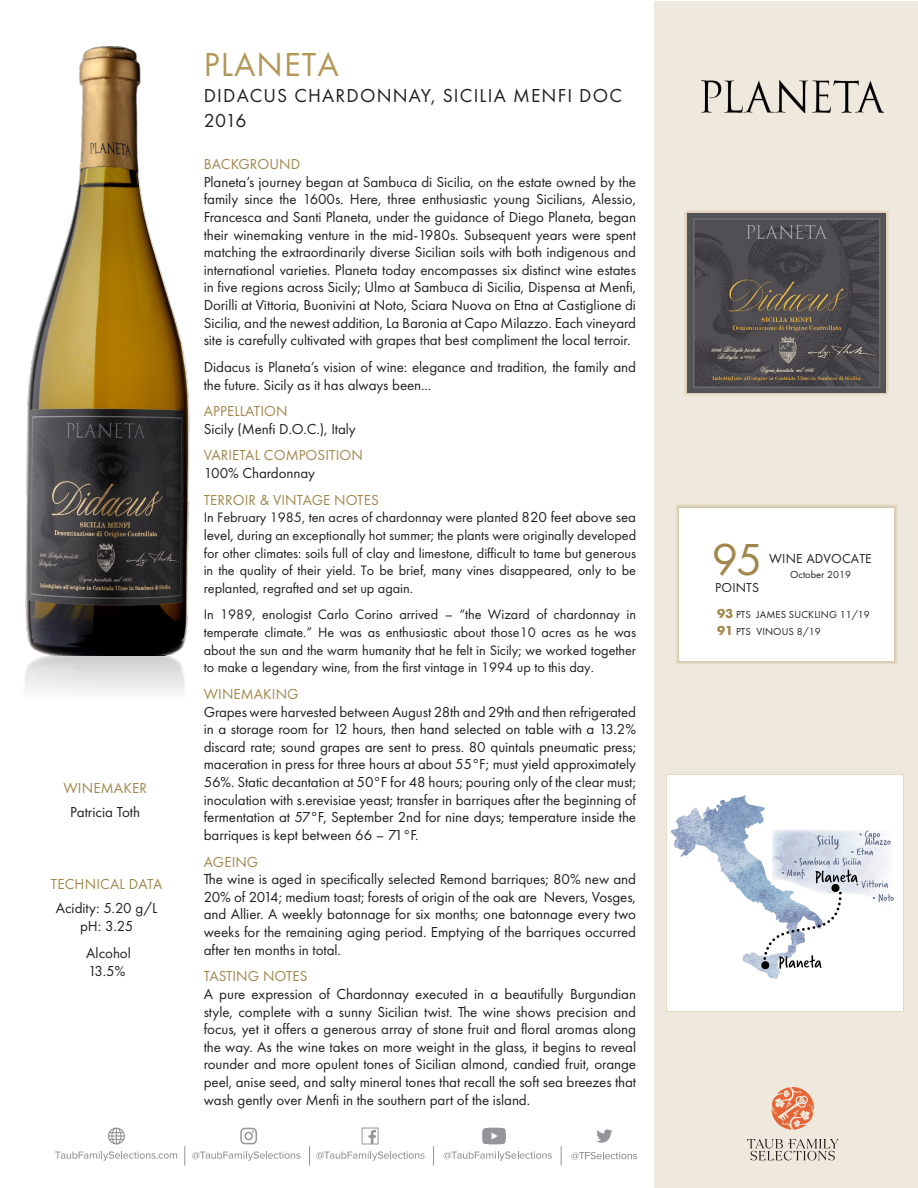
<style>
.page{position:relative;width:918px;height:1188px;background:#fff}
.page>*{position:absolute;margin:0;border:0;box-sizing:border-box;transform-origin:0 0}
.t1{font:46.5px "Futura PT";color:#a2874c}
._2_Producer_Name{font:34.5px "Futura PT";letter-spacing:.03em;color:#b39758}
._3_Wine_Name___Vint{font:19.5px/25.5px "Futura PT";letter-spacing:.06em;color:#231f20}
._5_Body_Text{font:15px/17.7px "Futura PT";letter-spacing:-.005em;color:#231f20;text-align:justify}
._4_Para_Header{font:15px "Futura PT";letter-spacing:.005em;color:#a2874c}
.Winemkr___Tech_body{font:15px/18px "Futura PT";color:#231f20;text-align:center}
.Winemkr___Tech_head{font:15px "Futura PT";letter-spacing:.01em;color:#a2874c}
.Para_Body{font:14.25px/17.7px "Futura PT";letter-spacing:-.005em;color:#231f20;text-align:justify}
.t2{font:13.5px "Futura PT";letter-spacing:.01em;color:#231f20}
.t3{font:10.5px "Futura PT";letter-spacing:.01em;color:#231f20}
.s1{font-size:15px}
.s2{font-weight:700;font-size:13.5px;color:#a2874c}
</style>
<div class="page">
<div style="left:654px;top:1px;width:263px;height:1186px;background:#efe8dc"></div>
<div style="left:684px;top:210px;width:206px;height:186px;background:#b39758;opacity:.65"></div>
<img style="left:688px;top:213px;width:198px;height:180px">
<div style="left:676px;top:504px;width:221px;height:160px;background:#a2874c;opacity:.65"></div>
<div style="left:679px;top:508px;width:215px;height:153px;background:#fff"></div>
<div style="left:666px;top:774px;width:238px;height:238px;background:#fff"></div>
<img style="left:670px;top:795px;width:224px;height:184px">
<img style="left:701px;top:80px;width:183px;height:33px">
<img style="left:25px;top:46px;width:165px;height:610px">
<svg style="left:571px;top:1152px;width:66px;height:8px"></svg>
<svg style="left:55px;top:1151px;width:122px;height:10px"></svg>
<svg style="left:192px;top:1151px;width:108px;height:10px"></svg>
<svg style="left:316px;top:1151px;width:109px;height:10px"></svg>
<svg style="left:444px;top:1151px;width:108px;height:10px"></svg>
<svg style="left:561px;top:1146px;width:1px;height:20px"></svg>
<svg style="left:309px;top:1146px;width:1px;height:20px"></svg>
<svg style="left:185px;top:1146px;width:1px;height:20px"></svg>
<svg style="left:362px;top:1128px;width:17px;height:17px"></svg>
<svg style="left:240px;top:1128px;width:17px;height:16px"></svg>
<svg style="left:433px;top:1146px;width:1px;height:20px"></svg>
<svg style="left:596px;top:1129px;width:17px;height:14px"></svg>
<svg style="left:108px;top:1128px;width:17px;height:17px"></svg>
<svg style="left:482px;top:1128px;width:24px;height:16px"></svg>
<svg style="left:747px;top:1139px;width:92px;height:21px"></svg>
<svg style="left:771px;top:1087px;width:43px;height:43px"></svg>
<p class="Winemkr___Tech_head" style="left:63px;top:779px;width:85px">WINEMAKER</p>
<p class="Winemkr___Tech_body" style="left:70px;top:803px;width:71px">Patricia Toth</p>
<p class="Winemkr___Tech_head" style="left:51px;top:875px;width:113px">TECHNICAL DATA</p>
<p class="Winemkr___Tech_body" style="left:56px;top:899px;width:103px">Acidity: 5.20 g/L pH: 3.25</p>
<p class="Winemkr___Tech_body" style="left:86px;top:944px;width:46px;text-align:left">Alcohol<br>13.5%</p>
<p class="_2_Producer_Name" style="left:204px;top:44px;width:136px">PLANETA</p>
<p class="_3_Wine_Name___Vint" style="left:204px;top:82px;width:420px">DIDACUS CHARDONNAY, SICILIA MENFI DOC<br>2016</p>
<p class="_4_Para_Header" style="left:204px;top:155px;width:98px">BACKGROUND</p>
<p class="_5_Body_Text" style="left:204px;top:173px;width:434px">Planeta’s journey began at Sambuca di Sicilia, on the estate owned by the family since the 1600s. Here, three enthusiastic young Sicilians, Alessio, Francesca and Santi Planeta, under the guidance of Diego Planeta, began their winemaking venture in the mid-1980s. Subsequent years were spent matching the extraordinarily diverse Sicilian soils with both indigenous and international varieties. Planeta today encompasses six distinct wine estates in five regions across Sicily; Ulmo at Sambuca di Sicilia, Dispensa at Menfi, Dorilli at Vittoria, Buonivini at Noto, Sciara Nuova on Etna at Castiglione di Sicilia, and the newest addition, La Baronia at Capo Milazzo. Each vineyard site is carefully cultivated with grapes that best compliment the local terroir.</p>
<p class="_5_Body_Text" style="left:204px;top:358px;width:434px">Didacus is Planeta’s vision of wine: elegance and tradition, the family and the future. Sicily as it has always been...</p>
<p class="_4_Para_Header" style="left:204px;top:402px;width:85px">APPELLATION</p>
<p class="_5_Body_Text" style="left:204px;top:420px;width:154px">Sicily (Menfi D.O.C.), Italy</p>
<p class="_4_Para_Header" style="left:204px;top:447px;width:161px">VARIETAL COMPOSITION</p>
<p class="_5_Body_Text" style="left:204px;top:464px;width:113px">100% Chardonnay</p>
<p class="_4_Para_Header" style="left:204px;top:491px;width:177px">TERROIR &amp; VINTAGE NOTES</p>
<p class="Para_Body" style="left:204px;top:509px;width:434px">In February 1985, ten acres of chardonnay were planted <span class="s1">820 feet above sea level,</span> during an exceptionally hot summer; the plants were originally developed for other climates: soils full of clay and limestone, difficult to tame but generous in the quality of their yield. To be brief, many vines disappeared, only to be replanted, regrafted and set up again.</p>
<p class="Para_Body" style="left:204px;top:606px;width:434px">In 1989, enologist Carlo Corino arrived – “the Wizard of chardonnay in temperate climate.” He was as enthusiastic about those10 acres as he was about the sun and the warm humanity that he felt in Sicily; we worked together to make a legendary wine, from the first vintage in 1994 up to this day.</p>
<p class="_4_Para_Header" style="left:204px;top:685px;width:96px">WINEMAKING</p>
<p class="_5_Body_Text" style="left:204px;top:703px;width:434px">Grapes were harvested between August 28th and 29th and then refrigerated in a storage room for 12 hours, then hand selected on table with a 13.2% discard rate; sound grapes are sent to press. 80 quintals pneumatic press; maceration in press for three hours at about 55°F; must yield approximately 56%. Static decantation at 50°F for 48 hours; pouring only of the clear must; inoculation with s.erevisiae yeast; transfer in barriques after the beginning of fermentation at 57°F, September 2nd for nine days; temperature inside the barriques is kept between 66 – 71°F.</p>
<p class="_4_Para_Header" style="left:204px;top:853px;width:56px">AGEING</p>
<p class="_5_Body_Text" style="left:204px;top:870px;width:434px">The wine is aged in specifically selected Remond barriques; 80% new and 20% of 2014; medium toast; forests of origin of the oak are Nevers, Vosges, and Allier. A weekly batonnage for six months; one batonnage every two weeks for the remaining aging period. Emptying of the barriques occurred after ten months in total.</p>
<p class="_4_Para_Header" style="left:204px;top:967px;width:105px">TASTING NOTES</p>
<p class="_5_Body_Text" style="left:204px;top:985px;width:434px">A pure expression of Chardonnay executed in a beautifully Burgundian style, complete with a sunny Sicilian twist. The wine shows precision and focus, yet it offers a generous array of stone fruit and floral aromas along the way. As the wine takes on more weight in the glass, it begins to reveal rounder and more opulent tones of Sicilian almond, candied fruit, orange peel, anise seed, and salty mineral tones that recall the soft sea breezes that wash gently over Menfi in the southern part of the island.</p>
<p class="t1" style="left:712px;top:532px;width:52px">95</p>
<p class="t2" style="left:715px;top:579px;width:45px">POINTS</p>
<p class="t2" style="left:769px;top:551px;width:104px">WINE ADVOCATE</p>
<p class="t3" style="left:790px;top:569px;width:62px">October 2019</p>
<p class="t3" style="left:717px;top:609px;width:154px"><span class="s2">93</span> PTS JAMES SUCKLING 11/19</p>
<p class="t3" style="left:717px;top:626px;width:105px"><span class="s2">91</span> PTS VINOUS 8/19</p>
</div>
